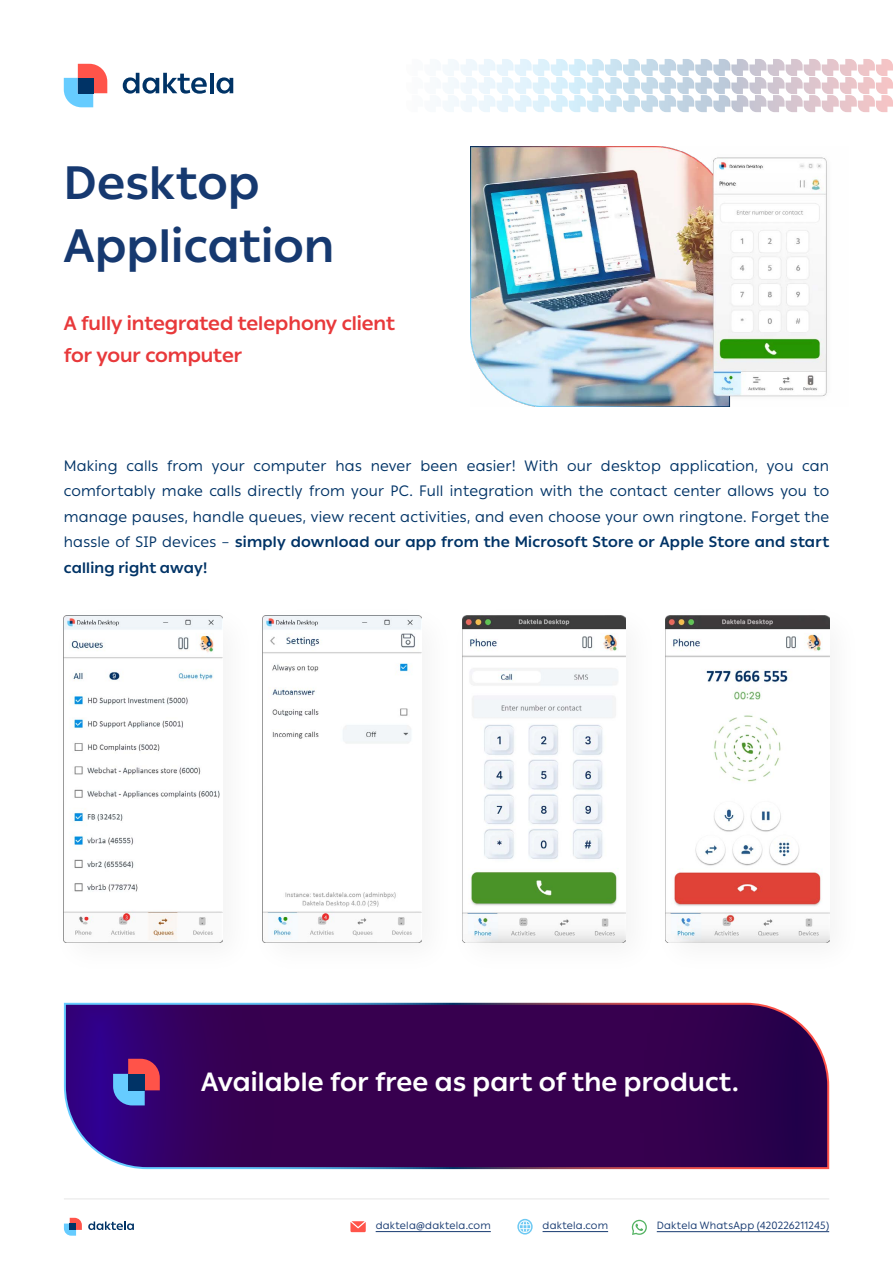
<style>
.page{position:relative;width:893px;height:1263px;background:#fff}
.page>*{position:absolute;margin:0;border:0;box-sizing:border-box;transform-origin:0 0}
.t1{font:700 46.5px/63px "Ping LCG";letter-spacing:.01em;color:#163970}
.t2{font:700 26.25px "Ping LCG";letter-spacing:.005em;color:#fff}
.t3{font:700 19.5px/31.5px "Ping LCG";letter-spacing:-.005em;color:#e8393b}
.t4{font:15px/25.5px "Ping LCG";letter-spacing:.015em;color:#036;text-align:justify}
.t5{font:10.5px "Ping LCG";letter-spacing:.02em;color:#163970}
.s1{font-weight:700}
</style>
<div class="page">
<svg style="left:64px;top:1218px;width:18px;height:18px"></svg>
<div style="left:70px;top:1223px;width:6px;height:7px;background:#036"></div>
<svg style="left:88px;top:1221px;width:46px;height:9px"></svg>
<hr style="left:64px;top:1198px;width:765px;height:1px;background:#e6e6e6">
<svg style="left:749px;top:59px;width:144px;height:53px"></svg>
<svg style="left:64px;top:64px;width:43px;height:43px"></svg>
<div style="left:78px;top:78px;width:15px;height:15px;background:#036"></div>
<svg style="left:123px;top:73px;width:84px;height:21px"></svg>
<hr style="left:210px;top:73px;width:3px;height:20px;background:#036">
<svg style="left:216px;top:77px;width:17px;height:17px"></svg>
<img style="left:470px;top:147px;width:357px;height:260px">
<img style="left:64px;top:616px;width:159px;height:326px">
<img style="left:263px;top:616px;width:159px;height:326px">
<img style="left:462px;top:616px;width:163px;height:326px">
<img style="left:666px;top:616px;width:163px;height:326px">
<svg style="left:63px;top:1002px;width:767px;height:168px;background:#3d0c55"></svg>
<svg style="left:65px;top:1004px;width:210px;height:164px;background:#411372"></svg>
<div style="left:128px;top:1074px;width:17px;height:16px;background:#036"></div>
<hr style="left:376px;top:1231px;width:115px;height:1px;background:#163970">
<svg style="left:350px;top:1221px;width:16px;height:11px"></svg>
<hr style="left:543px;top:1231px;width:65px;height:1px;background:#163970">
<svg style="left:517px;top:1219px;width:16px;height:15px"></svg>
<svg style="left:519px;top:1220px;width:12px;height:13px"></svg>
<svg style="left:632px;top:1220px;width:15px;height:15px"></svg>
<hr style="left:657px;top:1231px;width:172px;height:1px;background:#163970">
<h1 class="t1" style="left:64px;top:149px;width:272px">Desktop<br>Application</h1>
<h3 class="t3" style="left:64px;top:307px;width:333px">A fully integrated telephony client for your computer</h3>
<p class="t4" style="left:64px;top:452px;width:767px">Making calls from your computer has never been easier! With our desktop application, you can comfortably make calls directly from your PC. Full integration with the contact center allows you to manage pauses, handle queues, view recent activities, and even choose your own ringtone. Forget the hassle of SIP devices – <span class="s1">simply download our app from the Microsoft Store or Apple Store and start calling right away!</span></p>
<h2 class="t2" style="left:201px;top:1062px;width:539px">Available for free as part of the product.</h2>
<p class="t5" style="left:376px;top:1218px;width:117px">daktela@daktela.com</p>
<p class="t5" style="left:543px;top:1218px;width:67px">daktela.com</p>
<p class="t5" style="left:657px;top:1218px;width:174px">Daktela WhatsApp (420226211245)</p>
</div>
